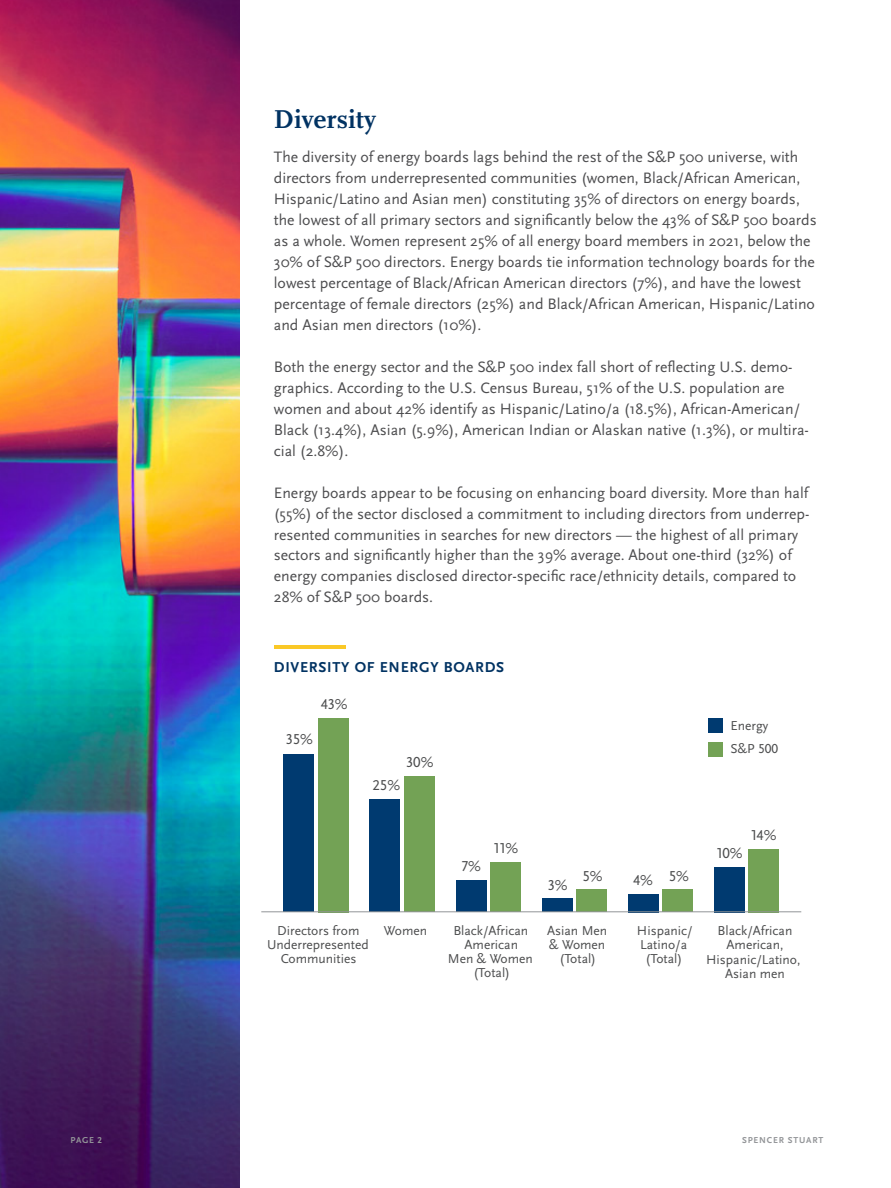
<style>
.page{position:relative;width:891px;height:1188px;background:#fff}
.page>*{position:absolute;margin:0;border:0;box-sizing:border-box;transform-origin:0 0}
.t1{font:700 43.2px "Scala Sans Pro";color:#fac826;scale:1.67 1}
.t2{font:700 27px "Scala Pro";letter-spacing:.005em;color:#003262}
.t3{font:15.75px/21px "Scala Sans Pro";color:#4d4d4f}
.t4{font:15px "Scala Sans Pro";color:#4c4d4e}
.t5{font:700 15px "Scala Sans Pro";letter-spacing:.05em;color:#003262}
.t6{font:13.5px/14.1px "Scala Sans Pro";color:#4c4d4e;text-align:center}
.t7{font:700 9px "Scala Sans Pro";letter-spacing:.09em;color:#939598}
</style>
<div class="page">
<div style="left:318px;top:718px;width:31px;height:194px;background:#73a255"></div>
<div style="left:404px;top:777px;width:31px;height:135px;background:#73a255"></div>
<div style="left:490px;top:862px;width:31px;height:50px;background:#73a255"></div>
<div style="left:576px;top:890px;width:31px;height:22px;background:#73a255"></div>
<div style="left:662px;top:890px;width:31px;height:22px;background:#73a255"></div>
<div style="left:748px;top:849px;width:31px;height:63px;background:#73a255"></div>
<div style="left:283px;top:754px;width:31px;height:158px;background:#003a70"></div>
<div style="left:369px;top:799px;width:31px;height:113px;background:#003a70"></div>
<div style="left:456px;top:881px;width:31px;height:31px;background:#003a70"></div>
<div style="left:542px;top:899px;width:31px;height:13px;background:#003a70"></div>
<div style="left:628px;top:894px;width:31px;height:18px;background:#003a70"></div>
<div style="left:714px;top:867px;width:31px;height:45px;background:#003a70"></div>
<div style="left:708px;top:718px;width:15px;height:15px;background:#003a70"></div>
<div style="left:708px;top:742px;width:15px;height:15px;background:#73a255"></div>
<hr style="left:261px;top:911px;width:540px;height:1px;background:#929497">
<img style="left:0;top:0;width:239px;height:1188px">
<h2 class="t2" style="left:274px;top:103px;width:104px">Diversity</h2>
<p class="t3" style="left:274px;top:146px;width:544px">The diversity of energy boards lags behind the rest of the S&amp;P 500 universe, with directors from underrepresented communities (women, Black/African American, Hispanic/Latino and Asian men) constituting 35% of directors on energy boards, the lowest of all primary sectors and significantly below the 43% of S&amp;P 500 boards as a whole. Women represent 25% of all energy board members in 2021, below the 30% of S&amp;P 500 directors. Energy boards tie information technology boards for the lowest percentage of Black/African American directors (7%), and have the lowest percentage of female directors (25%) and Black/African American, Hispanic/Latino and Asian men directors (10%).</p>
<p class="t3" style="left:274px;top:356px;width:537px">Both the energy sector and the S&amp;P 500 index fall short of reflecting U.S. demo&shy;graphics. According to the U.S. Census Bureau, 51% of the U.S. population are women and about 42% identify as Hispanic/Latino/a (18.5%), African-American/ Black (13.4%), Asian (5.9%), American Indian or Alaskan native (1.3%), or multira&shy;cial (2.8%).</p>
<p class="t3" style="left:274px;top:482px;width:537px">Energy boards appear to be focusing on enhancing board diversity. More than half (55%) of the sector disclosed a commitment to including directors from underrep&shy;resented communities in searches for new directors — the highest of all primary sectors and significantly higher than the 39% average. About one-third (32%) of energy companies disclosed director-specific race/ethnicity details, compared to 28% of S&amp;P 500 boards.</p>
<h1 class="t1" style="left:274px;top:622px;width:45px">—</h1>
<p class="t5" style="left:274px;top:658px;width:232px">DIVERSITY OF ENERGY BOARDS</p>
<p class="t4" style="left:321px;top:695px;width:28px">43%</p>
<p class="t4" style="left:286px;top:730px;width:29px">35%</p>
<p class="t4" style="left:406px;top:753px;width:29px">30%</p>
<p class="t4" style="left:372px;top:777px;width:29px">25%</p>
<p class="t4" style="left:462px;top:857px;width:21px">7%</p>
<p class="t4" style="left:494px;top:839px;width:26px">11%</p>
<p class="t6" style="left:731px;top:714px;width:49px;line-height:23.1px;text-align:left">Energy<br>S&amp;P 500</p>
<p class="t4" style="left:548px;top:876px;width:21px">3%</p>
<p class="t4" style="left:582px;top:867px;width:22px">5%</p>
<p class="t4" style="left:633px;top:869px;width:57px">4% 5%</p>
<p class="t4" style="left:717px;top:844px;width:28px">10%</p>
<p class="t4" style="left:751px;top:827px;width:27px">14%</p>
<p class="t6" style="left:267px;top:924px;width:103px">Directors from<br>Underrepresented<br>Communities</p>
<p class="t6" style="left:384px;top:924px;width:45px">Women</p>
<p class="t6" style="left:448px;top:924px;width:86px">Black/African<br>American<br>Men &amp; Women (Total)</p>
<p class="t6" style="left:547px;top:924px;width:62px">Asian Men &amp; Women (Total)</p>
<p class="t6" style="left:637px;top:924px;width:57px">Hispanic/<br>Latino/a (Total)</p>
<p class="t6" style="left:706px;top:924px;width:96px">Black/African<br>American,<br>Hispanic/Latino,<br>Asian men</p>
<p class="t7" style="left:70px;top:1135px;width:33px">PAGE 2</p>
<p class="t7" style="left:742px;top:1135px;width:83px">SPENCER STUART</p>
</div>
